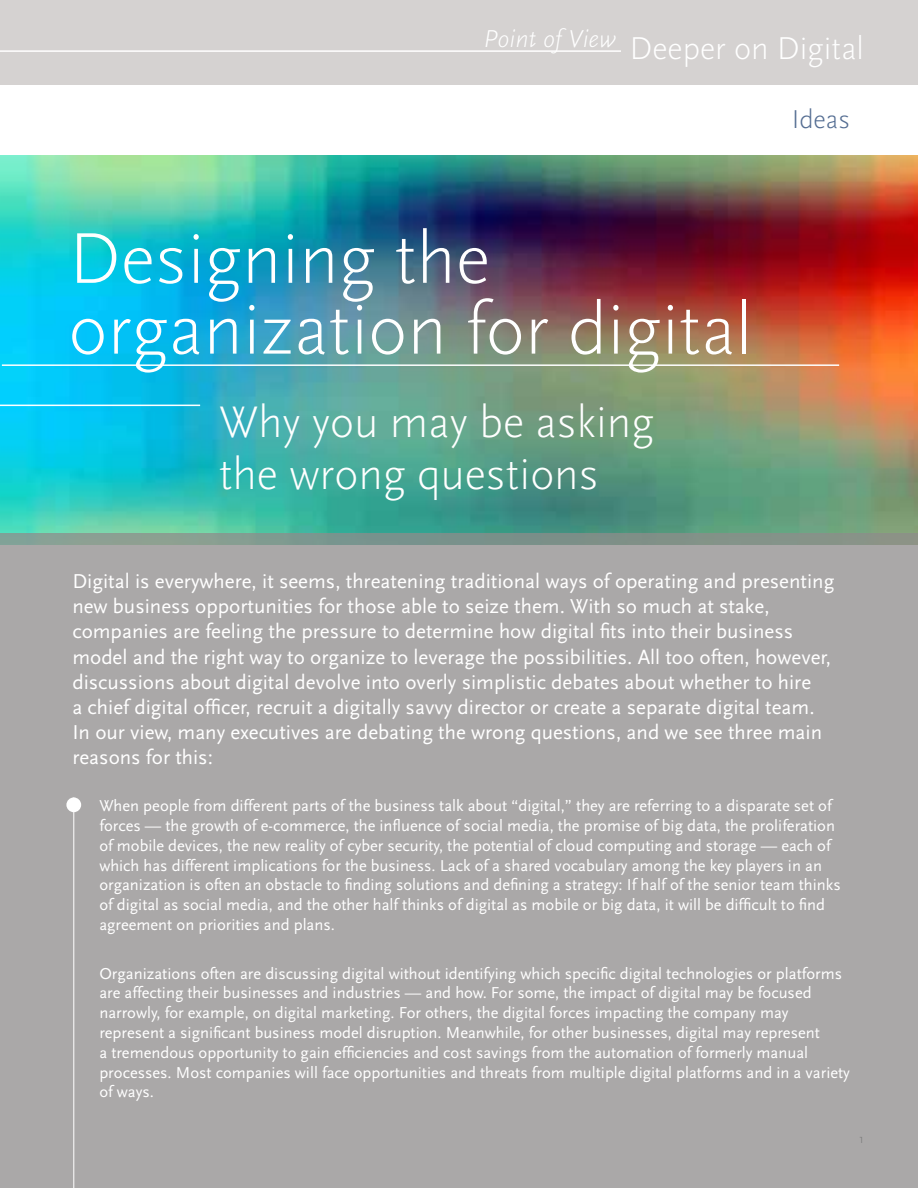
<style>
.page{position:relative;width:918px;height:1188px;background:#fff}
.page>*{position:absolute;margin:0;border:0;box-sizing:border-box;transform-origin:0 0}
.t1{font:300 75px/70.8px "Scala Sans";color:#fff}
.t2{font:300 46.2px/52.3px "Scala Sans";color:#fff}
.t3{font:300 33px "Scala Sans";color:#fff}
.t4{font:300 27px "Scala Sans";color:#546d92}
.t5{font:21px/25.2px "Scala Sans";color:#fff}
.t6{font:16.5px/19.8px "Scala Sans";color:#fff}
.t7{font:300 12.75px "Scala Sans";color:#787878}
</style>
<div class="page">
<div style="left:0;top:0;width:918px;height:84px;background:#d5d2d1"></div>
<img style="left:0;top:156px;width:918px;height:378px">
<div style="left:0;top:534px;width:918px;height:654px;background:#aaa8a8"></div>
<hr style="left:73px;top:797px;width:1px;height:391px;background:#fff">
<div style="left:66px;top:797px;width:15px;height:15px;background:#fff;border-radius:50%"></div>
<hr style="left:2px;top:364px;width:837px;height:2px;background:#fff">
<hr style="left:0;top:405px;width:200px;height:1px;background:#fff">
<hr style="left:0;top:50px;width:621px;height:2px;background:#fff">
<h3 class="t3" style="left:484px;top:30px;width:382px"><sup>Point</sup> <sup>of</sup> <sup>View</sup> Deeper on Digital</h3>
<h1 class="t1" style="left:68px;top:224px;width:686px">Designing the organization for digital</h1>
<h2 class="t2" style="left:219px;top:397px;width:437px">Why you may be asking the wrong questions</h2>
<h3 class="t4" style="left:792px;top:104px;width:60px">Ideas</h3>
<p class="t5" style="left:72px;top:569px;width:764px">Digital is everywhere, it seems, threatening traditional ways of operating and presenting new business opportunities for those able to seize them. With so much at stake, companies are feeling the pressure to determine how digital fits into their business model and the right way to organize to leverage the possibilities. All too often, however, discussions about digital devolve into overly simplistic debates about whether to hire<br>a chief digital officer, recruit a digitally savvy director or create a separate digital team.<br>In our view, many executives are debating the wrong questions, and we see three main reasons for this:</p>
<p class="t6" style="left:99px;top:796px;width:743px">When people from different parts of the business talk about “digital,” they are referring to a disparate set of forces — the growth of e-commerce, the influence of social media, the promise of big data, the proliferation of mobile devices, the new reality of cyber security, the potential of cloud computing and storage — each of which has different implications for the business. Lack of a shared vocabulary among the key players in an organization is often an obstacle to finding solutions and defining a strategy: If half of the senior team thinks of digital as social media, and the other half thinks of digital as mobile or big data, it will be difficult to find agreement on priorities and plans.</p>
<p class="t6" style="left:99px;top:964px;width:752px">Organizations often are discussing digital without identifying which specific digital technologies or platforms are affecting their businesses and industries — and how. For some, the impact of digital may be focused narrowly, for example, on digital marketing. For others, the digital forces impacting the company may represent a significant business model disruption. Meanwhile, for other businesses, digital may represent<br>a tremendous opportunity to gain efficiencies and cost savings from the automation of formerly manual processes. Most companies will face opportunities and threats from multiple digital platforms and in a variety of ways.</p>
<p class="t7" style="left:859px;top:1132px;width:6px">1</p>
</div>
